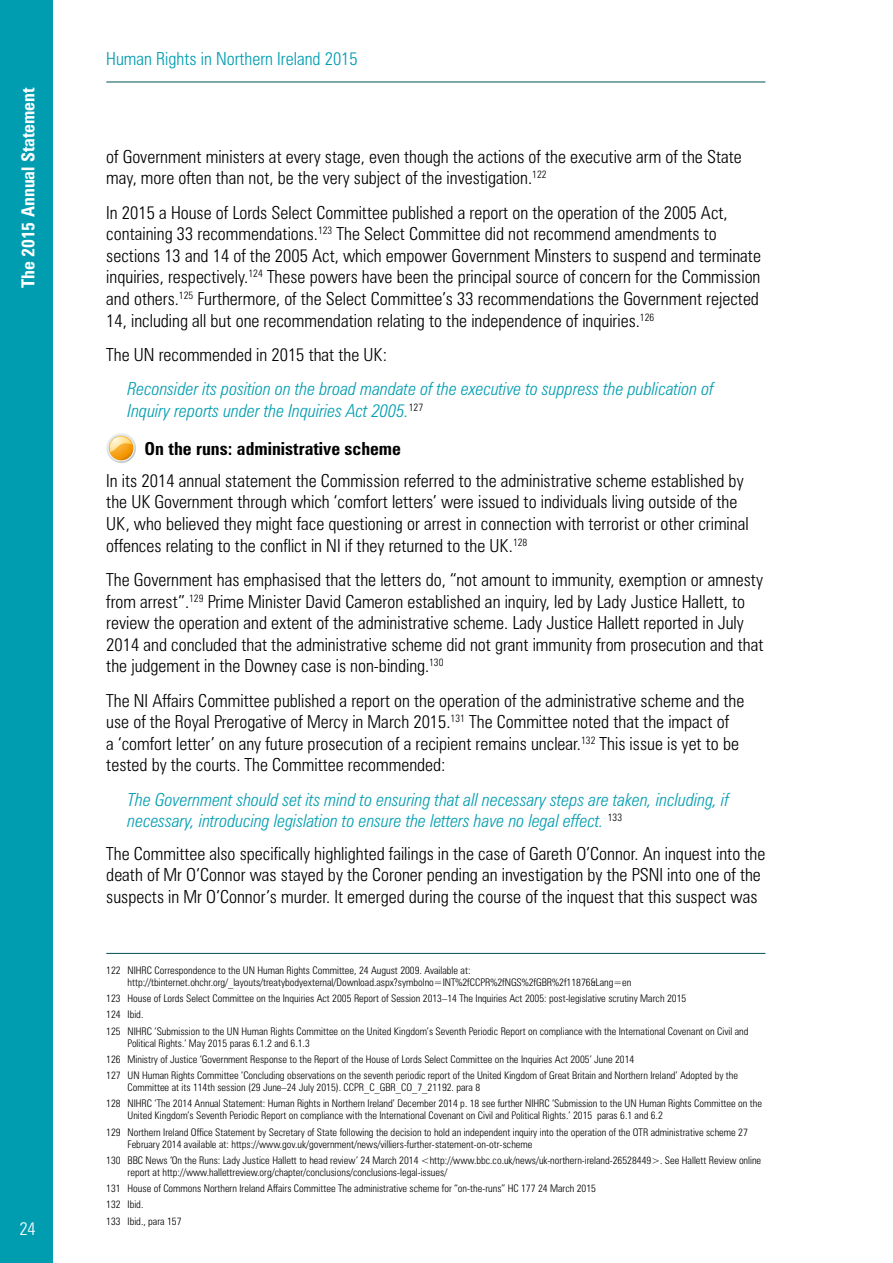
<style>
.page{position:relative;width:893px;height:1263px;background:#fff}
.page>*{position:absolute;margin:0;border:0;box-sizing:border-box;transform-origin:0 0}
.Body_text__2014{font:300 condensed 18px/21.6px "Zurich BT";color:#000}
.Quote__2014{font:italic 300 condensed 18px/21.6px "Zurich BT";color:#009db1}
.t1{font:300 condensed 18px "Zurich BT";color:#009db1}
.Heading_2__2014{font:700 condensed 18px "Zurich BT";color:#000}
.t2{font:700 condensed 18px "Zurich BT";color:#fff}
.t3{font:300 condensed 18px "Zurich BT";color:#fff}
.Footnotes__2014{font:300 condensed 10.5px/12px "Zurich BT";color:#000}
</style>
<div class="page">
<div style="left:0;top:0;width:53px;height:1263px;background:#009db1"></div>
<hr style="left:106px;top:82px;width:659px;height:1px;background:#005156">
<svg style="left:106px;top:433px;width:30px;height:30px"></svg>
<svg style="left:108px;top:435px;width:26px;height:26px"></svg>
<svg style="left:109px;top:436px;width:24px;height:24px"></svg>
<svg style="left:110px;top:437px;width:22px;height:15px"></svg>
<hr style="left:106px;top:953px;width:659px;height:1px;background:#005156">
<p class="t2" style="left:17px;top:288px;width:202px;rotate:-90deg">The 2015 Annual Statement</p>
<p class="t3" style="left:19px;top:1217px;width:18px">24</p>
<p class="t1" style="left:106px;top:47px;width:253px">Human Rights in Northern Ireland 2015</p>
<p class="Body_text__2014" style="left:106px;top:145px;width:637px">of Government ministers at every stage, even though the actions of the executive arm of the State may, more often than not, be the very subject of the investigation.<sup>122</sup></p>
<p class="Body_text__2014" style="left:106px;top:201px;width:656px">In 2015 a House of Lords Select Committee published a report on the operation of the 2005 Act, containing 33 recommendations.<sup>123</sup> The Select Committee did not recommend amendments to sections 13 and 14 of the 2005 Act, which empower Government Minsters to suspend and terminate inquiries, respectively.<sup>124</sup> These powers have been the principal source of concern for the Commission and others.<sup>125</sup> Furthermore, of the Select Committee’s 33 recommendations the Government rejected 14, including all but one recommendation relating to the independence of inquiries.<sup>126</sup></p>
<p class="Body_text__2014" style="left:106px;top:344px;width:282px">The UN recommended in 2015 that the UK:</p>
<p class="Quote__2014" style="left:128px;top:378px;width:588px">Reconsider its position on the broad mandate of the executive to suppress the publication of<br>Inquiry reports under the Inquiries Act 2005.<sup>127</sup></p>
<p class="Heading_2__2014" style="left:145px;top:437px;width:258px">On the runs: administrative scheme</p>
<p class="Body_text__2014" style="left:106px;top:469px;width:644px">In its 2014 annual statement the Commission referred to the administrative scheme established by the UK Government through which ‘comfort letters’ were issued to individuals living outside of the UK, who believed they might face questioning or arrest in connection with terrorist or other criminal offences relating to the conflict in NI if they returned to the UK.<sup>128</sup></p>
<p class="Body_text__2014" style="left:106px;top:568px;width:659px">The Government has emphasised that the letters do, “not amount to immunity, exemption or amnesty from arrest”.<sup>129</sup> Prime Minister David Cameron established an inquiry, led by Lady Justice Hallett, to review the operation and extent of the administrative scheme. Lady Justice Hallett reported in July 2014 and concluded that the administrative scheme did not grant immunity from prosecution and that the judgement in the Downey case is non-binding.<sup>130</sup></p>
<p class="Body_text__2014" style="left:106px;top:689px;width:640px">The NI Affairs Committee published a report on the operation of the administrative scheme and the use of the Royal Prerogative of Mercy in March 2015.<sup>131</sup> The Committee noted that the impact of<br>a ‘comfort letter’ on any future prosecution of a recipient remains unclear.<sup>132</sup> This issue is yet to be tested by the courts. The Committee recommended:</p>
<p class="Quote__2014" style="left:128px;top:788px;width:603px">The Government should set its mind to ensuring that all necessary steps are taken, including, if necessary, introducing legislation to ensure the letters have no legal effect. <sup>133</sup></p>
<p class="Body_text__2014" style="left:106px;top:842px;width:661px">The Committee also specifically highlighted failings in the case of Gareth O’Connor. An inquest into the death of Mr O’Connor was stayed by the Coroner pending an investigation by the PSNI into one of the suspects in Mr O’Connor’s murder. It emerged during the course of the inquest that this suspect was</p>
<p class="Footnotes__2014" style="left:128px;top:964px;width:505px;text-indent:-21px">122 NIHRC Correspondence to the UN Human Rights Committee, 24 August 2009. Available at: http://tbinternet.ohchr.org/_layouts/treatybodyexternal/Download.aspx?symbolno=INT%2fCCPR%2fNGS%2fGBR%2f11876&amp;Lang=en</p>
<p class="Footnotes__2014" style="left:106px;top:992px;width:581px">123 House of Lords Select Committee on the Inquiries Act 2005 Report of Session 2013–14 The Inquiries Act 2005: post-legislative scrutiny March 2015</p>
<p class="Footnotes__2014" style="left:106px;top:1008px;width:39px">124 Ibid.</p>
<p class="Footnotes__2014" style="left:128px;top:1025px;width:622px;text-indent:-21px">125 NIHRC ‘Submission to the UN Human Rights Committee on the United Kingdom’s Seventh Periodic Report on compliance with the International Covenant on Civil and<br>Political Rights.’ May 2015 paras 6.1.2 and 6.1.3</p>
<p class="Footnotes__2014" style="left:106px;top:1053px;width:530px">126 Ministry of Justice ‘Government Response to the Report of the House of Lords Select Committee on the Inquiries Act 2005’ June 2014</p>
<p class="Footnotes__2014" style="left:128px;top:1069px;width:612px;text-indent:-21px">127 UN Human Rights Committee ‘Concluding observations on the seventh periodic report of the United Kingdom of Great Britain and Northern Ireland’ Adopted by the<br>Committee at its 114th session (29 June–24 July 2015). CCPR_C_GBR_CO_7_21192. para 8</p>
<p class="Footnotes__2014" style="left:128px;top:1097px;width:636px;text-indent:-21px">128 NIHRC ‘The 2014 Annual Statement: Human Rights in Northern Ireland’ December 2014 p. 18 see further NIHRC ‘Submission to the UN Human Rights Committee on the<br>United Kingdom’s Seventh Periodic Report on compliance with the International Covenant on Civil and Political Rights.’ 2015 paras 6.1 and 6.2</p>
<p class="Footnotes__2014" style="left:128px;top:1126px;width:622px;text-indent:-21px">129 Northern Ireland Office Statement by Secretary of State following the decision to hold an independent inquiry into the operation of the OTR administrative scheme 27<br>February 2014 available at: https://www.gov.uk/government/news/villiers-further-statement-on-otr-scheme</p>
<p class="Footnotes__2014" style="left:128px;top:1154px;width:635px;text-indent:-21px">130 BBC News ‘On the Runs: Lady Justice Hallett to head review’ 24 March 2014 &lt;http://www.bbc.co.uk/news/uk-northern-ireland-26528449&gt;. See Hallett Review online report at http://www.hallettreview.org/chapter/conclusions/conclusions-legal-issues/</p>
<p class="Footnotes__2014" style="left:106px;top:1182px;width:491px">131 House of Commons Northern Ireland Affairs Committee The administrative scheme for “on-the-runs” HC 177 24 March 2015</p>
<p class="Footnotes__2014" style="left:106px;top:1198px;width:39px">132 Ibid.</p>
<p class="Footnotes__2014" style="left:106px;top:1215px;width:77px">133 Ibid., para 157</p>
</div>
